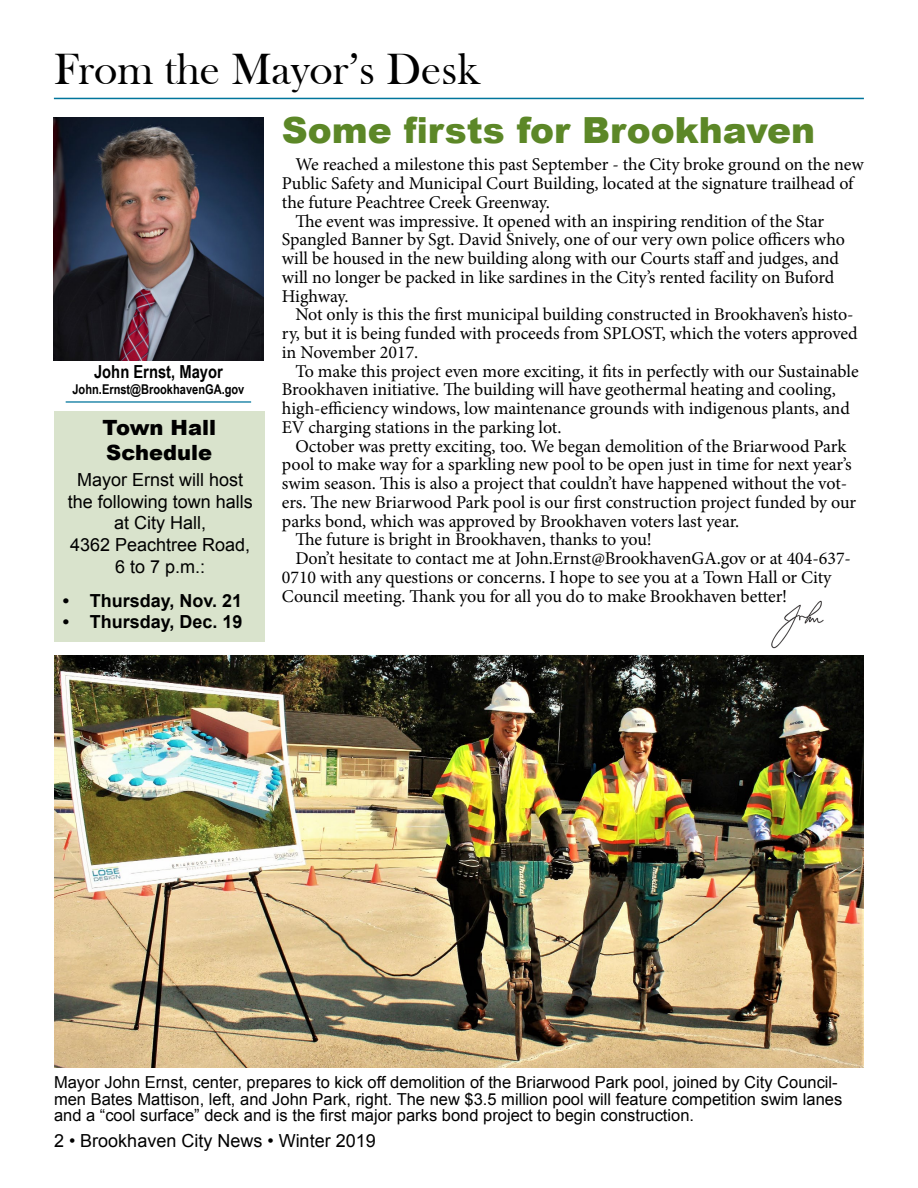
<style>
.page{position:relative;width:918px;height:1188px;background:#fff}
.page>*{position:absolute;margin:0;border:0;box-sizing:border-box;transform-origin:0 0}
.t1{font:45px "Bask Old Face";color:#000}
.t2{font:900 36px "Arial";color:#5c8727}
.t3{font:900 21px/25.2px "Arial";color:#000}
.t4{font:18px "Minion Pro";letter-spacing:-.005em;color:#000}
.t5{font:18px/21.6px "Arial";color:#000;text-align:center}
.t6{font:700 18px "Arial";color:#000}
.t7{font:700 18px "Arial Narrow";color:#000}
.t8{font:16.5px/16.5px "Arial";color:#000}
.t9{font:700 13.5px "Arial Narrow";color:#000}
</style>
<div class="page">
<img style="left:54px;top:117px;width:210px;height:243px">
<hr style="left:66px;top:401px;width:185px;height:2px;background:#00759c">
<img style="left:772px;top:600px;width:51px;height:49px">
<hr style="left:54px;top:98px;width:810px;height:1px;background:#00759c">
<div style="left:54px;top:411px;width:211px;height:230px;background:#d9e3cc"></div>
<img style="left:54px;top:655px;width:810px;height:413px">
<h1 class="t1" style="left:54px;top:44px;width:427px">From the Mayor’s Desk</h1>
<p class="t7" style="left:94px;top:358px;width:130px">John Ernst, Mayor</p>
<p class="t9" style="left:73px;top:379px;width:173px">John.Ernst@BrookhavenGA.gov</p>
<p class="t3" style="left:102px;top:414px;width:115px">Town Hall<br>Schedule</p>
<p class="t5" style="left:68px;top:469px;width:187px">Mayor Ernst will host the following town halls at City Hall,<br>4362 Peachtree Road,<br>6 to 7 p.m.:</p>
<p class="t6" style="left:63px;top:588px;width:181px">• Thursday, Nov. 21</p>
<p class="t6" style="left:63px;top:610px;width:181px">• Thursday, Dec. 19</p>
<h2 class="t2" style="left:282px;top:104px;width:535px">Some firsts for Brookhaven</h2>
<p class="t4" style="left:295px;top:152px;width:570px">We reached a milestone this past September - the City broke ground on the new</p>
<p class="t4" style="left:282px;top:171px;width:573px">Public Safety and Municipal Court Building, located at the signature trailhead of</p>
<p class="t4" style="left:282px;top:190px;width:270px">the future Peachtree Creek Greenway.</p>
<p class="t4" style="left:295px;top:209px;width:530px">The event was impressive. It opened with an inspiring rendition of the Star</p>
<p class="t4" style="left:282px;top:228px;width:565px">Spangled Banner by Sgt. David Snively, one of our very own police officers who</p>
<p class="t4" style="left:282px;top:246px;width:559px">will be housed in the new building along with our Courts staff and judges, and</p>
<p class="t4" style="left:282px;top:265px;width:554px">will no longer be packed in like sardines in the City’s rented facility on Buford</p>
<p class="t4" style="left:282px;top:284px;width:68px">Highway.</p>
<p class="t4" style="left:295px;top:303px;width:560px">Not only is this the first municipal building constructed in Brookhaven’s histo-</p>
<p class="t4" style="left:282px;top:321px;width:577px">ry, but it is being funded with proceeds from SPLOST, which the voters approved</p>
<p class="t4" style="left:282px;top:340px;width:138px">in November 2017.</p>
<p class="t4" style="left:295px;top:359px;width:565px">To make this project even more exciting, it fits in perfectly with our Sustainable</p>
<p class="t4" style="left:282px;top:378px;width:555px">Brookhaven initiative. The building will have geothermal heating and cooling,</p>
<p class="t4" style="left:282px;top:396px;width:569px">high-efficiency windows, low maintenance grounds with indigenous plants, and</p>
<p class="t4" style="left:282px;top:415px;width:281px">EV charging stations in the parking lot.</p>
<p class="t4" style="left:295px;top:434px;width:553px">October was pretty exciting, too. We began demolition of the Briarwood Park</p>
<p class="t4" style="left:282px;top:453px;width:571px">pool to make way for a sparkling new pool to be open just in time for next year’s</p>
<p class="t4" style="left:282px;top:471px;width:567px">swim season. This is also a project that couldn’t have happened without the vot-</p>
<p class="t4" style="left:282px;top:490px;width:576px">ers. The new Briarwood Park pool is our first construction project funded by our</p>
<p class="t4" style="left:282px;top:509px;width:459px">parks bond, which was approved by Brookhaven voters last year.</p>
<p class="t4" style="left:295px;top:528px;width:358px">The future is bright in Brookhaven, thanks to you!</p>
<p class="t4" style="left:295px;top:546px;width:557px">Don’t hesitate to contact me at John.Ernst@BrookhavenGA.gov or at 404-637-</p>
<p class="t4" style="left:282px;top:565px;width:551px">0710 with any questions or concerns. I hope to see you at a Town Hall or City</p>
<p class="t4" style="left:282px;top:584px;width:507px">Council meeting. Thank you for all you do to make Brookhaven better!</p>
<p class="t8" style="left:54px;top:1074px;width:790px">Mayor John Ernst, center, prepares to kick off demolition of the Briarwood Park pool, joined by City Council&shy;men Bates Mattison, left, and John Park, right. The new $3.5 million pool will feature competition swim lanes and a “cool surface” deck and is the first major parks bond project to begin construction.</p>
<p class="t5" style="left:54px;top:1130px;width:323px">2 • Brookhaven City News • Winter 2019</p>
</div>
